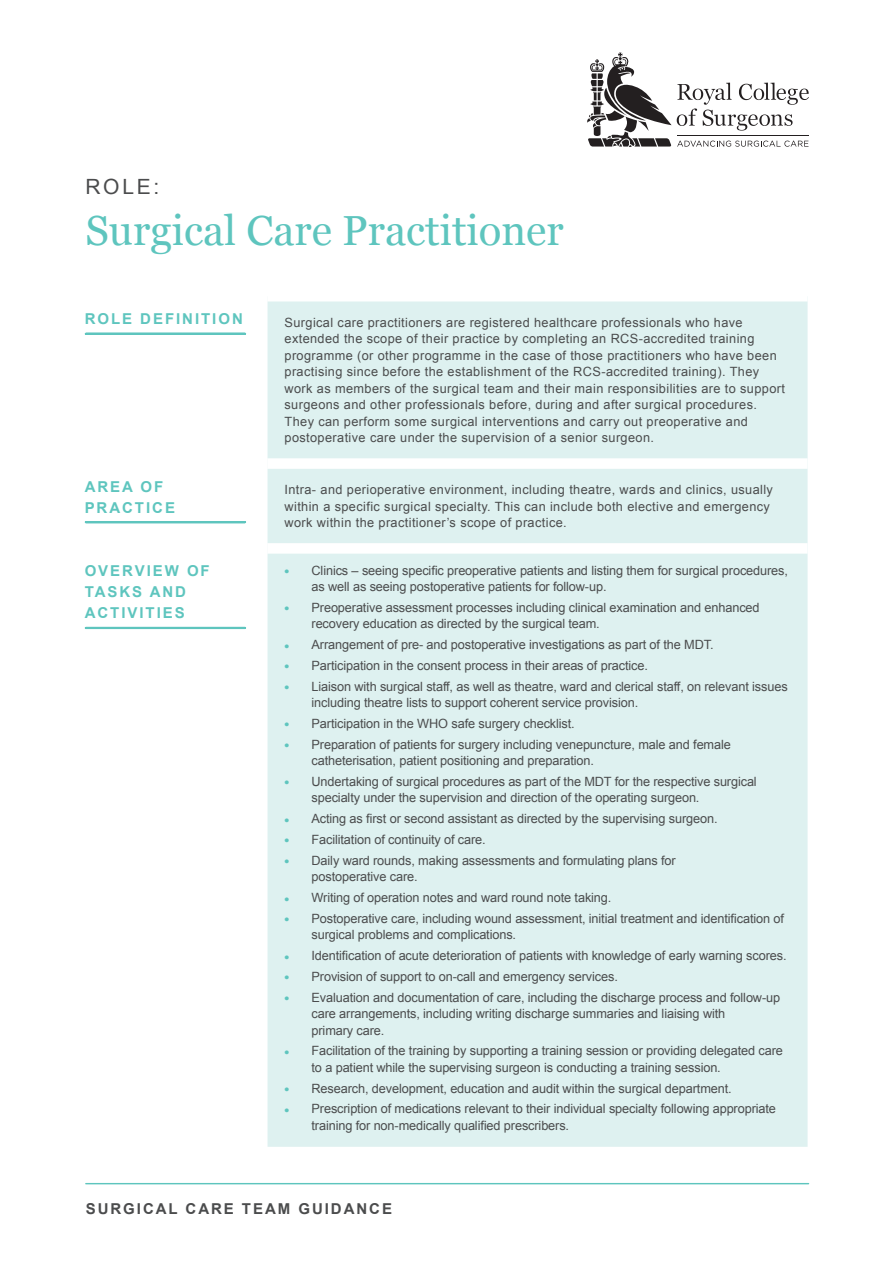
<style>
.page{position:relative;width:893px;height:1263px;background:#fff}
.page>*{position:absolute;margin:0;border:0;box-sizing:border-box;transform-origin:0 0}
.t1{font:42px "Georgia";color:#5ec5be}
.t2{font:21px "Arial";color:#4b4c4d}
.t3{font:700 15px/21px "Arial";letter-spacing:.13em;color:#5ec5be}
.t4{font:700 15px "Arial";letter-spacing:.13em;color:#4b4c4d}
.t5{font:12.75px/16.5px "Arial";letter-spacing:-.01em;color:#4b4c4d}
.t6{font:12.75px/16.5px "Arial";letter-spacing:.03em;color:#4b4c4d}
.s1{font-weight:700;font-size:13.5px;color:#5ec5be}
</style>
<div class="page">
<div style="left:268px;top:301px;width:540px;height:846px;background:#def1f0"></div>
<div style="left:268px;top:458px;width:540px;height:11px;background:#fff"></div>
<div style="left:268px;top:543px;width:540px;height:11px;background:#fff"></div>
<svg style="left:86px;top:333px;width:159px;height:2px"></svg>
<svg style="left:86px;top:521px;width:159px;height:2px"></svg>
<svg style="left:86px;top:627px;width:159px;height:2px"></svg>
<svg style="left:587px;top:53px;width:222px;height:94px"></svg>
<hr style="left:86px;top:1183px;width:723px;height:1px;background:#5ec5be">
<h2 class="t2" style="left:85px;top:173px;width:75px">ROLE:</h2>
<h1 class="t1" style="left:85px;top:200px;width:480px">Surgical Care Practitioner</h1>
<p class="t3" style="left:85px;top:309px;width:160px">ROLE DEFINITION</p>
<p class="t6" style="left:285px;top:314px;width:502px">Surgical care practitioners are registered healthcare professionals who have extended the scope of their practice by completing an RCS-accredited training programme (or other programme in the case of those practitioners who have been practising since before the establishment of the RCS-accredited training). They work as members of the surgical team and their main responsibilities are to support surgeons and other professionals before, during and after surgical procedures.<br>They can perform some surgical interventions and carry out preoperative and postoperative care under the supervision of a senior surgeon.</p>
<p class="t3" style="left:85px;top:476px;width:92px">AREA OF<br>PRACTICE</p>
<p class="t6" style="left:285px;top:481px;width:490px">Intra- and perioperative environment, including theatre, wards and clinics, usually within a specific surgical specialty. This can include both elective and emergency work within the practitioner’s scope of practice.</p>
<p class="t3" style="left:85px;top:561px;width:127px">OVERVIEW OF<br>TASKS AND<br>ACTIVITIES</p>
<p class="t5" style="left:312px;top:562px;width:478px;text-indent:-27px"><span class="s1">•</span> Clinics – seeing specific preoperative patients and listing them for surgical procedures, as well as seeing postoperative patients for follow-up.</p>
<p class="t5" style="left:312px;top:599px;width:450px;text-indent:-27px"><span class="s1">•</span> Preoperative assessment processes including clinical examination and enhanced recovery education as directed by the surgical team.</p>
<p class="t5" style="left:285px;top:637px;width:430px"><span class="s1">•</span> Arrangement of pre- and postoperative investigations as part of the MDT.</p>
<p class="t5" style="left:285px;top:657px;width:365px"><span class="s1">•</span> Participation in the consent process in their areas of practice.</p>
<p class="t5" style="left:312px;top:678px;width:478px;text-indent:-27px"><span class="s1">•</span> Liaison with surgical staff, as well as theatre, ward and clerical staff, on relevant issues including theatre lists to support coherent service provision.</p>
<p class="t5" style="left:285px;top:715px;width:292px"><span class="s1">•</span> Participation in the WHO safe surgery checklist.</p>
<p class="t5" style="left:312px;top:736px;width:421px;text-indent:-27px"><span class="s1">•</span> Preparation of patients for surgery including venepuncture, male and female catheterisation, patient positioning and preparation.</p>
<p class="t5" style="left:312px;top:773px;width:447px;text-indent:-27px"><span class="s1">•</span> Undertaking of surgical procedures as part of the MDT for the respective surgical specialty under the supervision and direction of the operating surgeon.</p>
<p class="t5" style="left:285px;top:811px;width:434px"><span class="s1">•</span> Acting as first or second assistant as directed by the supervising surgeon.</p>
<p class="t5" style="left:285px;top:831px;width:203px"><span class="s1">•</span> Facilitation of continuity of care.</p>
<p class="t5" style="left:312px;top:852px;width:366px;text-indent:-27px"><span class="s1">•</span> Daily ward rounds, making assessments and formulating plans for postoperative care.</p>
<p class="t5" style="left:285px;top:889px;width:328px"><span class="s1">•</span> Writing of operation notes and ward round note taking.</p>
<p class="t5" style="left:312px;top:910px;width:474px;text-indent:-27px"><span class="s1">•</span> Postoperative care, including wound assessment, initial treatment and identification of surgical problems and complications.</p>
<p class="t5" style="left:285px;top:947px;width:504px"><span class="s1">•</span> Identification of acute deterioration of patients with knowledge of early warning scores.</p>
<p class="t5" style="left:285px;top:968px;width:335px"><span class="s1">•</span> Provision of support to on-call and emergency services.</p>
<p class="t5" style="left:312px;top:989px;width:470px;text-indent:-27px"><span class="s1">•</span> Evaluation and documentation of care, including the discharge process and follow-up care arrangements, including writing discharge summaries and liaising with<br>primary care.</p>
<p class="t5" style="left:312px;top:1043px;width:473px;text-indent:-27px"><span class="s1">•</span> Facilitation of the training by supporting a training session or providing delegated care to a patient while the supervising surgeon is conducting a training session.</p>
<p class="t5" style="left:285px;top:1080px;width:449px"><span class="s1">•</span> Research, development, education and audit within the surgical department.</p>
<p class="t5" style="left:312px;top:1101px;width:466px;text-indent:-27px"><span class="s1">•</span> Prescription of medications relevant to their individual specialty following appropriate training for non-medically qualified prescribers.</p>
<p class="t4" style="left:86px;top:1199px;width:308px">SURGICAL CARE TEAM GUIDANCE</p>
</div>
